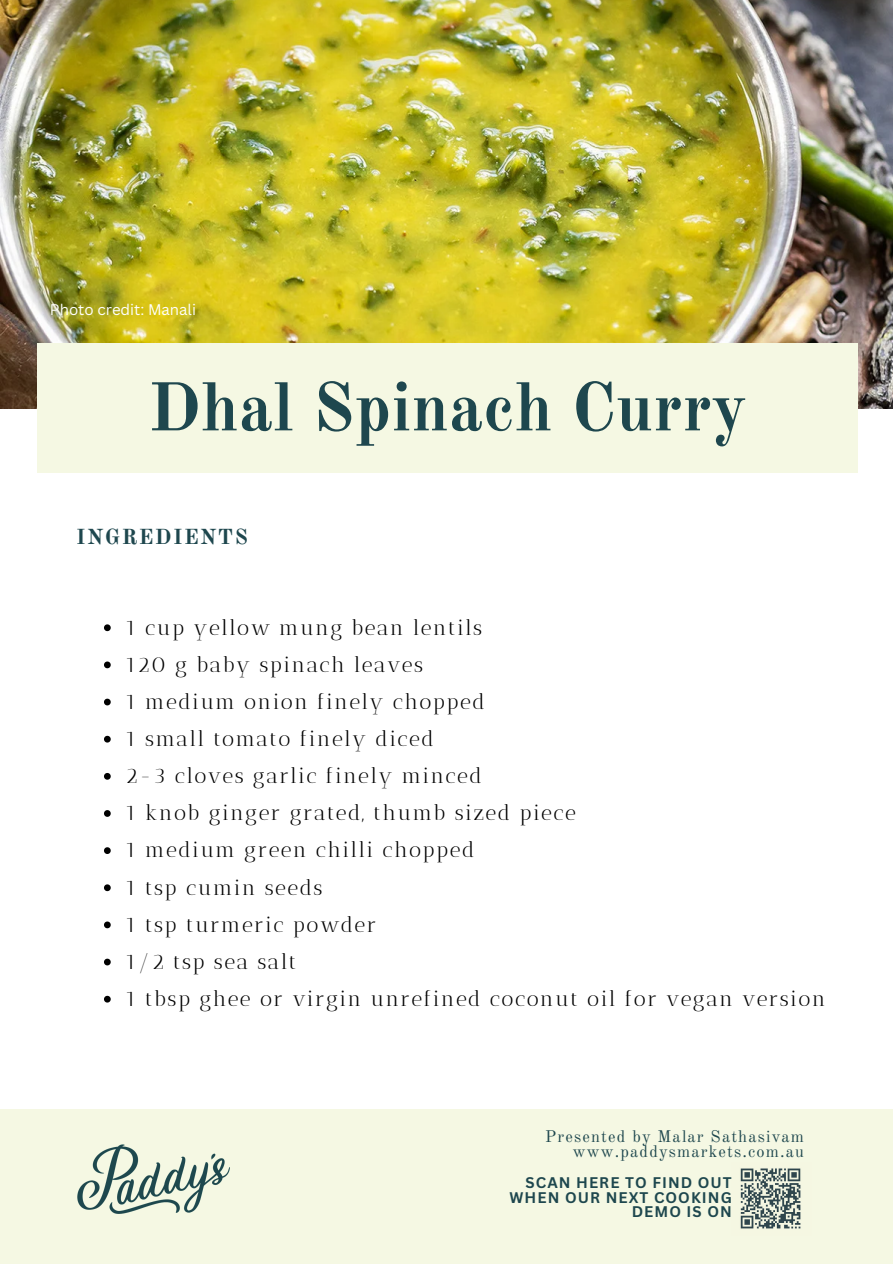
<style>
.page{position:relative;width:893px;height:1264px;background:#fff}
.page>*{position:absolute;margin:0;border:0;box-sizing:border-box;transform-origin:0 0}
.t1{font:700 67.5px "Old Standard";color:#1e474e}
.t2{font:21.3px "Antic Didone";letter-spacing:.07em;color:#000}
.t3{font:700 21.3px "Old Standard";letter-spacing:.07em;color:#1e474e}
.t4{font:16.5px "Old Standard";letter-spacing:.07em;color:#1e474e}
.t5{font:700 15px/14.7px "Canva Sans";letter-spacing:.07em;color:#1e474e;text-align:right}
.t6{font:15px "Canva Sans";color:#fff}
</style>
<div class="page">
<div style="left:0;top:1109px;width:892px;height:154px;background:#f5f8e3"></div>
<img style="left:740px;top:1168px;width:61px;height:61px">
<img style="left:77px;top:1144px;width:152px;height:70px">
<img style="left:0;top:0;width:892px;height:408px">
<div style="left:37px;top:344px;width:820px;height:129px;background:#f5f8e3"></div>
<svg style="left:104px;top:624px;width:7px;height:7px"></svg>
<svg style="left:104px;top:661px;width:7px;height:7px"></svg>
<svg style="left:104px;top:698px;width:7px;height:7px"></svg>
<svg style="left:104px;top:735px;width:7px;height:7px"></svg>
<svg style="left:104px;top:773px;width:7px;height:6px"></svg>
<svg style="left:104px;top:810px;width:7px;height:6px"></svg>
<svg style="left:104px;top:847px;width:7px;height:7px"></svg>
<svg style="left:104px;top:884px;width:7px;height:7px"></svg>
<svg style="left:104px;top:921px;width:7px;height:7px"></svg>
<svg style="left:104px;top:958px;width:7px;height:7px"></svg>
<svg style="left:104px;top:995px;width:7px;height:7px"></svg>
<p class="t6" style="left:50px;top:299px;width:147px">Photo credit: Manali</p>
<p class="t1" style="left:148px;top:366px;width:600px">Dhal Spinach Curry</p>
<p class="t3" style="left:76px;top:523px;width:173px">INGREDIENTS</p>
<p class="t2" style="left:125px;top:614px;width:358px">1 cup yellow mung bean lentils</p>
<p class="t2" style="left:125px;top:651px;width:299px">120 g baby spinach leaves</p>
<p class="t2" style="left:125px;top:688px;width:360px">1 medium onion finely chopped</p>
<p class="t2" style="left:125px;top:726px;width:310px">1 small tomato finely diced</p>
<p class="t2" style="left:125px;top:763px;width:358px">2-3 cloves garlic finely minced</p>
<p class="t2" style="left:125px;top:800px;width:452px">1 knob ginger grated, thumb sized piece</p>
<p class="t2" style="left:125px;top:837px;width:350px">1 medium green chilli chopped</p>
<p class="t2" style="left:125px;top:874px;width:198px">1 tsp cumin seeds</p>
<p class="t2" style="left:125px;top:911px;width:252px">1 tsp turmeric powder</p>
<p class="t2" style="left:125px;top:948px;width:172px">1/2 tsp sea salt</p>
<p class="t2" style="left:125px;top:985px;width:701px">1 tbsp ghee or virgin unrefined coconut oil for vegan version</p>
<p class="t4" style="left:545px;top:1125px;width:260px">Presented by Malar Sathasivam</p>
<p class="t4" style="left:573px;top:1141px;width:233px">www.paddysmarkets.com.au</p>
<p class="t5" style="left:509px;top:1174px;width:224px">SCAN HERE TO FIND OUT<br>WHEN OUR NEXT COOKING<br>DEMO IS ON</p>
</div>
